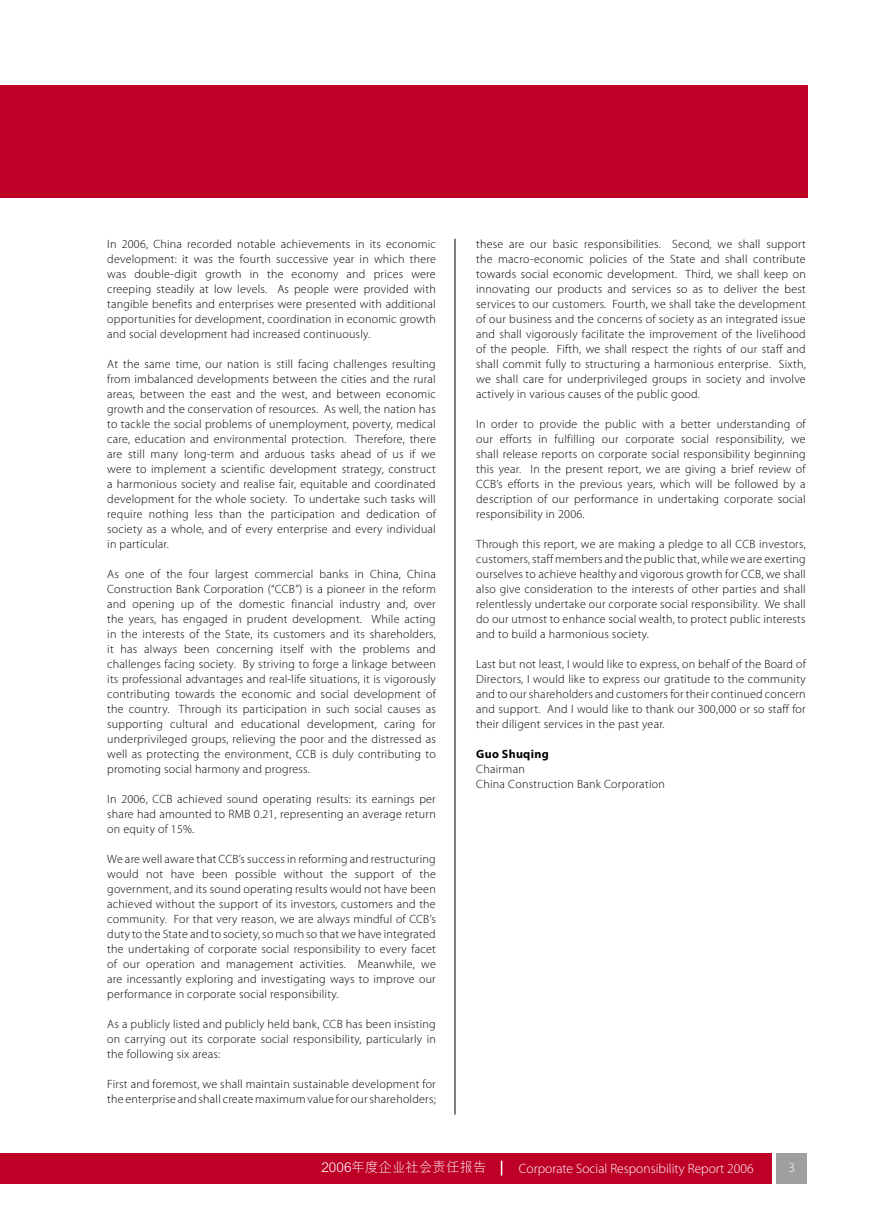
<style>
.page{position:relative;width:893px;height:1217px;background:#fff}
.page>*{position:absolute;margin:0;border:0;box-sizing:border-box;transform-origin:0 0}
.t1{font:300 13.5px "Myriad Pro";color:#fff}
.t2{font:300 13.5px "M Hei GB5";color:#fff}
.t3{font:300 12px/15px "Myriad Pro";letter-spacing:.02em;color:#000;text-align:justify}
.t4{font:700 12px "Myriad Pro";letter-spacing:.025em;color:#000}
</style>
<div class="page">
<div style="left:777px;top:1152px;width:30px;height:30px;background:#9f9f9f"></div>
<div style="left:0;top:1152px;width:771px;height:31px;background:#be0027"></div>
<svg style="left:501px;top:1160px;width:1px;height:15px"></svg>
<div style="left:0;top:85px;width:808px;height:112px;background:#be0027"></div>
<hr style="left:455px;top:239px;width:1px;height:875px;background:#000">
<p class="t3" style="left:107px;top:236px;width:330px">In 2006, China recorded notable achievements in its economic development: it was the fourth successive year in which there was double-digit growth in the economy and prices were creeping steadily at low levels. As people were provided with tangible benefits and enterprises were presented with additional opportunities for development, coordination in economic growth and social development had increased continuously.</p>
<p class="t3" style="left:107px;top:356px;width:330px">At the same time, our nation is still facing challenges resulting from imbalanced developments between the cities and the rural areas, between the east and the west, and between economic growth and the conservation of resources. As well, the nation has to tackle the social problems of unemployment, poverty, medical care, education and environmental protection. Therefore, there are still many long-term and arduous tasks ahead of us if we were to implement a scientific development strategy, construct a harmonious society and realise fair, equitable and coordinated development for the whole society. To undertake such tasks will require nothing less than the participation and dedication of society as a whole, and of every enterprise and every individual in particular.</p>
<p class="t3" style="left:107px;top:566px;width:330px">As one of the four largest commercial banks in China, China Construction Bank Corporation (“CCB”) is a pioneer in the reform and opening up of the domestic financial industry and, over the years, has engaged in prudent development. While acting in the interests of the State, its customers and its shareholders, it has always been concerning itself with the problems and challenges facing society. By striving to forge a linkage between its professional advantages and real-life situations, it is vigorously contributing towards the economic and social development of the country. Through its participation in such social causes as supporting cultural and educational development, caring for underprivileged groups, relieving the poor and the distressed as well as protecting the environment, CCB is duly contributing to promoting social harmony and progress.</p>
<p class="t3" style="left:107px;top:791px;width:330px">In 2006, CCB achieved sound operating results: its earnings per share had amounted to RMB 0.21, representing an average return on equity of 15%.</p>
<p class="t3" style="left:107px;top:851px;width:330px">We are well aware that CCB’s success in reforming and restructuring would not have been possible without the support of the government, and its sound operating results would not have been achieved without the support of its investors, customers and the community. For that very reason, we are always mindful of CCB’s duty to the State and to society, so much so that we have integrated the undertaking of corporate social responsibility to every facet of our operation and management activities. Meanwhile, we are incessantly exploring and investigating ways to improve our performance in corporate social responsibility.</p>
<p class="t3" style="left:107px;top:1016px;width:330px">As a publicly listed and publicly held bank, CCB has been insisting on carrying out its corporate social responsibility, particularly in the following six areas:</p>
<p class="t3" style="left:107px;top:1076px;width:330px">First and foremost, we shall maintain sustainable development for the enterprise and shall create maximum value for our shareholders;</p>
<p class="t3" style="left:476px;top:236px;width:331px">these are our basic responsibilities. Second, we shall support the macro-economic policies of the State and shall contribute towards social economic development. Third, we shall keep on innovating our products and services so as to deliver the best services to our customers. Fourth, we shall take the development of our business and the concerns of society as an integrated issue and shall vigorously facilitate the improvement of the livelihood of the people. Fifth, we shall respect the rights of our staff and shall commit fully to structuring a harmonious enterprise. Sixth, we shall care for underprivileged groups in society and involve actively in various causes of the public good.</p>
<p class="t3" style="left:476px;top:416px;width:331px">In order to provide the public with a better understanding of our efforts in fulfilling our corporate social responsibility, we shall release reports on corporate social responsibility beginning this year. In the present report, we are giving a brief review of CCB’s efforts in the previous years, which will be followed by a description of our performance in undertaking corporate social responsibility in 2006.</p>
<p class="t3" style="left:476px;top:536px;width:331px">Through this report, we are making a pledge to all CCB investors, customers, staff members and the public that, while we are exerting ourselves to achieve healthy and vigorous growth for CCB, we shall also give consideration to the interests of other parties and shall relentlessly undertake our corporate social responsibility. We shall do our utmost to enhance social wealth, to protect public interests and to build a harmonious society.</p>
<p class="t3" style="left:476px;top:656px;width:331px">Last but not least, I would like to express, on behalf of the Board of Directors, I would like to express our gratitude to the community and to our shareholders and customers for their continued concern and support. And I would like to thank our 300,000 or so staff for their diligent services in the past year.</p>
<p class="t4" style="left:476px;top:747px;width:74px">Guo Shuqing</p>
<p class="t3" style="left:476px;top:761px;width:190px">Chairman<br>China Construction Bank Corporation</p>
<p class="t2" style="left:321px;top:1159px;width:167px">2006年度企業社會責任報告</p>
<p class="t1" style="left:519px;top:1160px;width:236px">Corporate Social Responsibility Report 2006</p>
<p class="t1" style="left:789px;top:1160px;width:8px">3</p>
</div>
